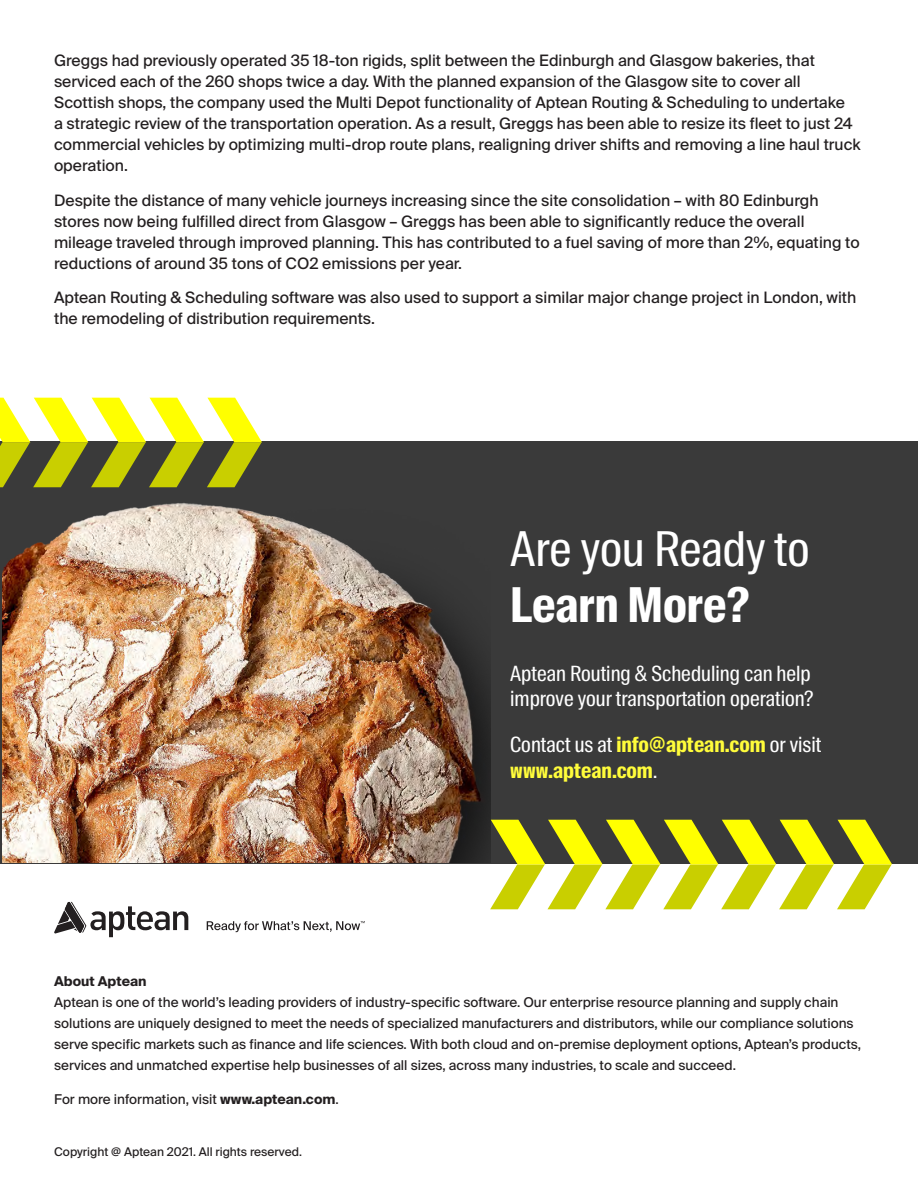
<style>
.page{position:relative;width:918px;height:1188px;background:#fff}
.page>*{position:absolute;margin:0;border:0;box-sizing:border-box;transform-origin:0 0}
.White_Title{font:48px/55.5px "Suisse Intl Cond";color:#fff}
.White_Text{font:21px/25.5px "Suisse Intl Cond";color:#fff}
.White_Text-2{font:700 21px/25.5px "Suisse Intl Cond";color:#fffc3b}
.Body_Text{font:15.75px/21px "Suisse Intl";color:#231f20}
.t1{font:13.5px/21px "Suisse Intl";color:#231f20}
.t2{font:700 13.5px "Suisse Intl";color:#231f20}
.t3{font:12px "Suisse Intl";color:#231f20}
.s1{font-weight:700}
.s2{font-weight:400;color:#fff}
</style>
<div class="page">
<svg style="left:54px;top:902px;width:134px;height:35px"></svg>
<svg style="left:207px;top:921px;width:158px;height:11px"></svg>
<div style="left:0;top:441px;width:918px;height:423px;background:#3a3a3a"></div>
<svg style="left:490px;top:820px;width:402px;height:89px"></svg>
<img style="left:3px;top:487px;width:487px;height:376px">
<svg style="left:0;top:398px;width:262px;height:89px"></svg>
<p class="Body_Text" style="left:54px;top:50px;width:808px">Greggs had previously operated 35 18-ton rigids, split between the Edinburgh and Glasgow bakeries, that serviced each of the 260 shops twice a day. With the planned expansion of the Glasgow site to cover all Scottish shops, the company used the Multi Depot functionality of Aptean Routing &amp; Scheduling to undertake<br>a strategic review of the transportation operation. As a result, Greggs has been able to resize its fleet to just 24 commercial vehicles by optimizing multi-drop route plans, realigning driver shifts and removing a line haul truck operation.</p>
<p class="Body_Text" style="left:54px;top:190px;width:807px">Despite the distance of many vehicle journeys increasing since the site consolidation – with 80 Edinburgh stores now being fulfilled direct from Glasgow – Greggs has been able to significantly reduce the overall mileage traveled through improved planning. This has contributed to a fuel saving of more than 2%, equating to reductions of around 35 tons of CO2 emissions per year.</p>
<p class="Body_Text" style="left:54px;top:287px;width:804px">Aptean Routing &amp; Scheduling software was also used to support a similar major change project in London, with the remodeling of distribution requirements.</p>
<p class="White_Title" style="left:510px;top:522px;width:301px">Are you Ready to<br><span class="s1">Learn More?</span></p>
<p class="White_Text" style="left:510px;top:661px;width:305px">Aptean Routing &amp; Scheduling can help improve your transportation operation?</p>
<p class="White_Text-2" style="left:510px;top:732px;width:313px"><span class="s2">Contact us at</span> info@aptean.com <span class="s2">or visit </span>www.aptean.com<span class="s2">.</span></p>
<p class="t2" style="left:54px;top:973px;width:94px">About Aptean</p>
<p class="t1" style="left:54px;top:991px;width:808px">Aptean is one of the world’s leading providers of industry-specific software. Our enterprise resource planning and supply chain solutions are uniquely designed to meet the needs of specialized manufacturers and distributors, while our compliance solutions serve specific markets such as finance and life sciences. With both cloud and on-premise deployment options, Aptean’s products, services and unmatched expertise help businesses of all sizes, across many industries, to scale and succeed.</p>
<p class="t1" style="left:54px;top:1089px;width:286px">For more information, visit <span class="s1">www.aptean.com</span>.</p>
<p class="t3" style="left:54px;top:1145px;width:249px">Copyright @ Aptean 2021. All rights reserved.</p>
</div>
